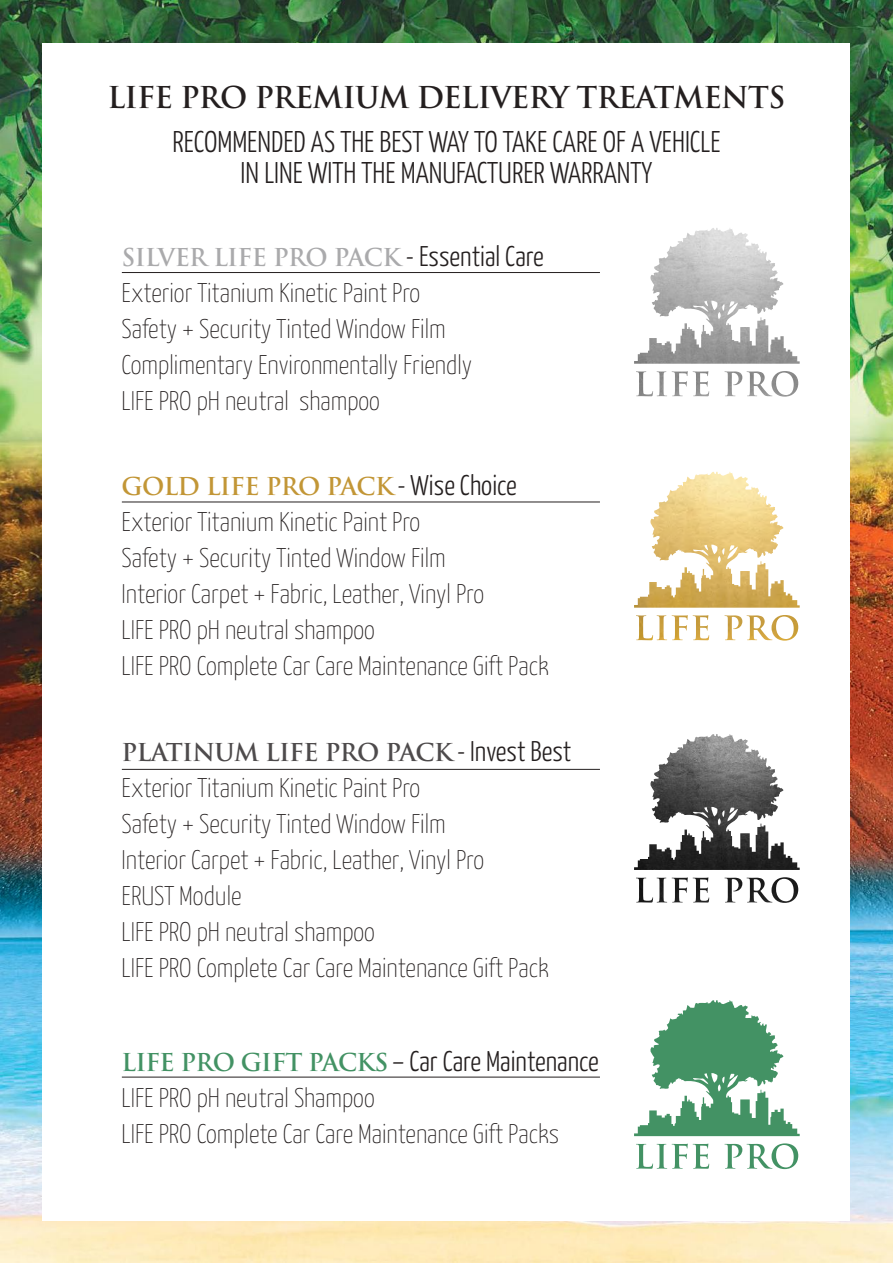
<style>
.page{position:relative;width:893px;height:1263px;background:#fff}
.page>*{position:absolute;margin:0;border:0;box-sizing:border-box;transform-origin:0 0}
.t1{font:300 30px/31.5px "Yanone Kaffeesatz";color:#241f1f;text-align:center}
.t2{font:700 29.4px "Trajan Pro";letter-spacing:-.025em;color:#241f1f}
.t3{font:300 28.5px "Yanone Kaffeesatz";color:#241f1f}
.t4{font:100 27px/36px "Yanone Kaffeesatz";color:#241f1f}
.t5{font:700 24px "Trajan Pro";letter-spacing:-.025em;color:#aaaaac}
.t6{font:700 24px "Trajan Pro";letter-spacing:-.025em;color:#4e4b4c}
.t7{font:700 24px "Trajan Pro";letter-spacing:-.025em;color:#c29636}
.s1{font-family:"Yanone Kaffeesatz";font-weight:300;font-size:28.5px;color:#241f1f}
.s2{font-family:"Trajan Pro";font-weight:700;font-size:24px;color:#439264}
</style>
<div class="page">
<img style="left:0;top:0;width:893px;height:1263px">
<div style="left:43px;top:43px;width:807px;height:1177px;background:#fff"></div>
<svg style="left:634px;top:1000px;width:166px;height:169px"></svg>
<img style="left:634px;top:228px;width:166px;height:136px">
<img style="left:634px;top:471px;width:166px;height:137px">
<img style="left:634px;top:734px;width:166px;height:136px">
<hr style="left:122px;top:272px;width:478px;height:1px;background:#241f1f">
<hr style="left:122px;top:1077px;width:478px;height:1px;background:#241f1f">
<hr style="left:122px;top:502px;width:478px;height:1px;background:#241f1f">
<hr style="left:122px;top:769px;width:478px;height:1px;background:#241f1f">
<p class="t2" style="left:108px;top:79px;width:679px">LIFE PRO PREMIUM DELIVERY TREATMENTS</p>
<p class="t1" style="left:172px;top:125px;width:550px">RECOMMENDED AS THE BEST WAY TO TAKE CARE OF A VEHICLE<br>IN LINE WITH THE MANUFACTURER WARRANTY</p>
<p class="t5" style="left:122px;top:242px;width:424px">SILVER LIFE PRO PACK <span class="s1">- Essential Care</span></p>
<p class="t4" style="left:122px;top:274px;width:352px">Exterior Titanium Kinetic Paint Pro Safety + Security Tinted Window Film Complimentary Environmentally Friendly LIFE PRO pH neutral shampoo</p>
<p class="t7" style="left:122px;top:471px;width:397px">GOLD LIFE PRO PACK <span class="s1">- Wise Choice</span></p>
<p class="t4" style="left:122px;top:503px;width:429px">Exterior Titanium Kinetic Paint Pro<br>Safety + Security Tinted Window Film<br>Interior Carpet + Fabric, Leather, Vinyl Pro<br>LIFE PRO pH neutral shampoo<br>LIFE PRO Complete Car Care Maintenance Gift Pack</p>
<p class="t6" style="left:122px;top:738px;width:451px">PLATINUM LIFE PRO PACK <span class="s1">- Invest Best</span></p>
<p class="t4" style="left:122px;top:769px;width:429px">Exterior Titanium Kinetic Paint Pro<br>Safety + Security Tinted Window Film<br>Interior Carpet + Fabric, Leather, Vinyl Pro<br>ERUST Module<br>LIFE PRO pH neutral shampoo<br>LIFE PRO Complete Car Care Maintenance Gift Pack</p>
<p class="t3" style="left:122px;top:1044px;width:479px"><span class="s2">LIFE PRO GIFT PACKS</span> – Car Care Maintenance</p>
<p class="t4" style="left:122px;top:1079px;width:439px">LIFE PRO pH neutral Shampoo<br>LIFE PRO Complete Car Care Maintenance Gift Packs</p>
</div>
